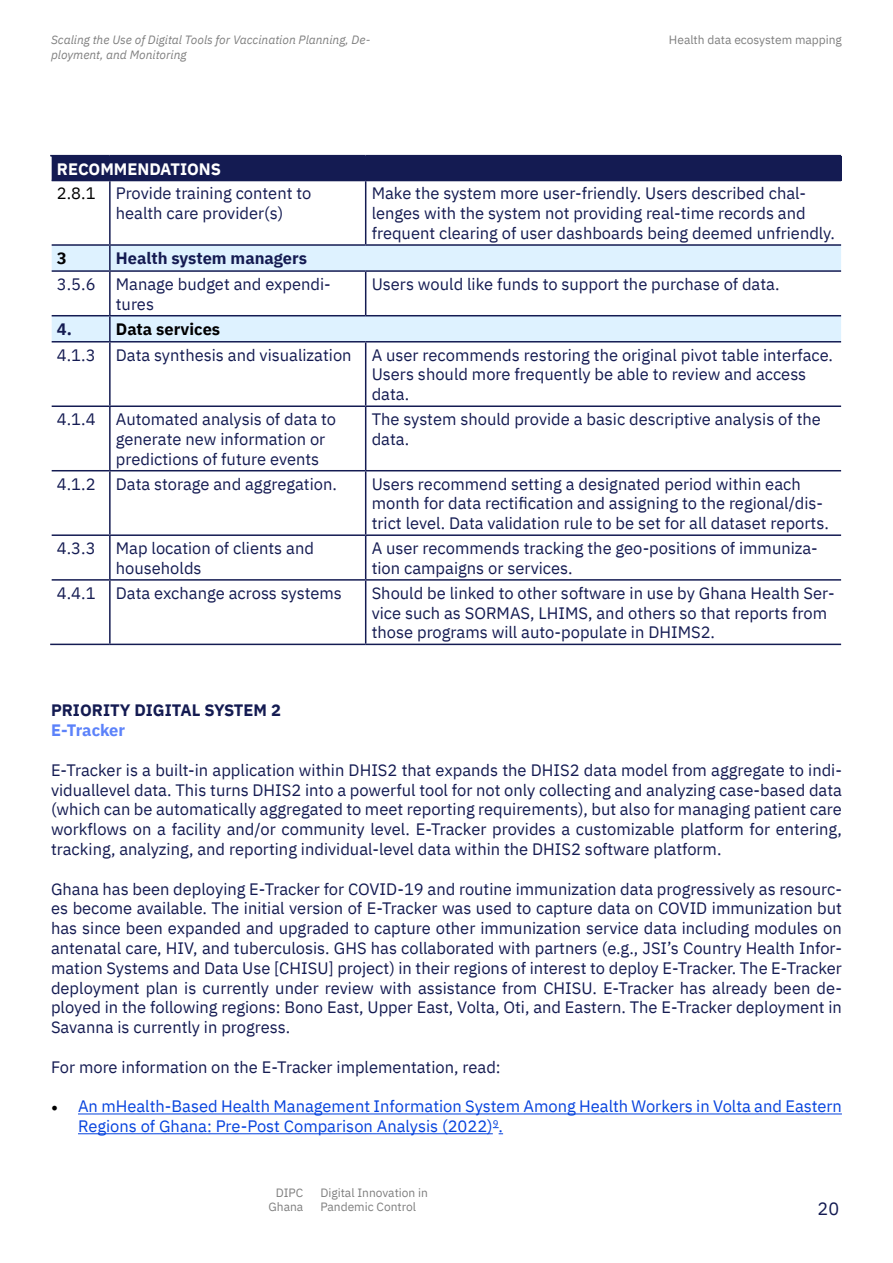
<style>
.page{position:relative;width:893px;height:1263px;background:#fff}
.page>*{position:absolute;margin:0;border:0;box-sizing:border-box;transform-origin:0 0}
.t1{font:18px "IBM Plex Sans";color:#141b52}
.t2{font:16.5px/19.8px "IBM Plex Sans";color:#141b52}
.t3{font:16.5px/19.8px "IBM Plex Sans";color:#0643de}
.t4{font:700 16.5px "IBM Plex Sans";color:#141b52}
.t5{font:700 16.5px "IBM Plex Sans";color:#000}
.t6{font:700 16.5px "IBM Plex Sans";letter-spacing:-.005em;color:#5c82fa}
.t7{font:italic 12px "IBM Plex Sans";color:#808080}
.t8{font:12px/14.4px "IBM Plex Sans";color:#808080}
.s1{font-weight:700;color:#fff}
.s2{color:#000}
.s3{font-family:"Minion Pro";font-size:18px;color:#000}
</style>
<div class="page">
<div style="left:51px;top:156px;width:790px;height:25px;background:#141b52"></div>
<svg style="left:52px;top:181px;width:789px;height:463px"></svg>
<svg style="left:52px;top:246px;width:789px;height:95px;fill:#def2ff"></svg>
<hr style="left:50px;top:156px;width:2px;height:25px;background:#fff">
<hr style="left:50px;top:155px;width:60px;height:1px;background:#141b52">
<hr style="left:110px;top:155px;width:256px;height:1px;background:#141b52">
<hr style="left:366px;top:155px;width:475px;height:1px;background:#141b52">
<hr style="left:52px;top:244px;width:58px;height:2px;background:#141b52">
<hr style="left:110px;top:244px;width:256px;height:2px;background:#141b52">
<hr style="left:366px;top:244px;width:475px;height:2px;background:#141b52">
<hr style="left:52px;top:270px;width:58px;height:2px;background:#141b52">
<hr style="left:110px;top:270px;width:256px;height:2px;background:#141b52">
<hr style="left:366px;top:270px;width:475px;height:2px;background:#141b52">
<hr style="left:52px;top:315px;width:58px;height:1px;background:#141b52">
<hr style="left:110px;top:315px;width:256px;height:1px;background:#141b52">
<hr style="left:366px;top:315px;width:475px;height:1px;background:#141b52">
<hr style="left:52px;top:341px;width:58px;height:1px;background:#141b52">
<hr style="left:110px;top:341px;width:256px;height:1px;background:#141b52">
<hr style="left:366px;top:341px;width:475px;height:1px;background:#141b52">
<hr style="left:52px;top:405px;width:58px;height:2px;background:#141b52">
<hr style="left:110px;top:405px;width:256px;height:2px;background:#141b52">
<hr style="left:366px;top:405px;width:475px;height:2px;background:#141b52">
<hr style="left:52px;top:470px;width:58px;height:1px;background:#141b52">
<hr style="left:110px;top:470px;width:256px;height:1px;background:#141b52">
<hr style="left:366px;top:470px;width:475px;height:1px;background:#141b52">
<hr style="left:52px;top:534px;width:58px;height:2px;background:#141b52">
<hr style="left:110px;top:534px;width:256px;height:2px;background:#141b52">
<hr style="left:366px;top:534px;width:475px;height:2px;background:#141b52">
<hr style="left:52px;top:579px;width:58px;height:2px;background:#141b52">
<hr style="left:110px;top:579px;width:256px;height:2px;background:#141b52">
<hr style="left:366px;top:579px;width:475px;height:2px;background:#141b52">
<hr style="left:50px;top:644px;width:60px;height:1px;background:#141b52">
<hr style="left:110px;top:644px;width:256px;height:1px;background:#141b52">
<hr style="left:366px;top:644px;width:475px;height:1px;background:#141b52">
<hr style="left:109px;top:181px;width:2px;height:63px;background:#141b52">
<hr style="left:365px;top:181px;width:1px;height:63px;background:#141b52">
<hr style="left:109px;top:246px;width:2px;height:24px;background:#141b52">
<hr style="left:109px;top:272px;width:2px;height:43px;background:#141b52">
<hr style="left:365px;top:272px;width:1px;height:43px;background:#141b52">
<hr style="left:109px;top:316px;width:2px;height:25px;background:#141b52">
<hr style="left:109px;top:342px;width:2px;height:63px;background:#141b52">
<hr style="left:365px;top:342px;width:1px;height:63px;background:#141b52">
<hr style="left:109px;top:407px;width:2px;height:63px;background:#141b52">
<hr style="left:365px;top:407px;width:1px;height:63px;background:#141b52">
<hr style="left:109px;top:471px;width:2px;height:63px;background:#141b52">
<hr style="left:365px;top:471px;width:1px;height:63px;background:#141b52">
<hr style="left:109px;top:536px;width:2px;height:43px;background:#141b52">
<hr style="left:365px;top:536px;width:1px;height:43px;background:#141b52">
<hr style="left:109px;top:581px;width:2px;height:63px;background:#141b52">
<hr style="left:365px;top:581px;width:1px;height:63px;background:#141b52">
<hr style="left:78px;top:1113px;width:764px;height:1px;background:#0643de">
<hr style="left:78px;top:1133px;width:415px;height:1px;background:#0643de">
<svg style="left:493px;top:1127px;width:10px;height:7px"></svg>
<p class="t7" style="left:51px;top:31px;width:321px">Scaling the Use of Digital Tools for Vaccination Planning, De-</p>
<p class="t8" style="left:669px;top:32px;width:174px">Health data ecosystem mapping</p>
<p class="t7" style="left:51px;top:45px;width:137px">ployment, and Monitoring</p>
<p class="t2" style="left:57px;top:155px;width:256px;line-height:24.9px"><span class="s1">RECOMMENDATIONS<br></span><span class="s2">2.8.1</span> Provide training content to</p>
<p class="t2" style="left:116px;top:202px;width:169px">health care provider(s)</p>
<p class="t2" style="left:372px;top:182px;width:465px">Make the system more user-friendly. Users described chal&shy;lenges with the system not providing real-time records and frequent clearing of user dashboards being deemed unfriendly.</p>
<p class="t5" style="left:57px;top:245px;width:11px">3</p>
<p class="t4" style="left:116px;top:245px;width:193px">Health system managers</p>
<p class="t2" style="left:116px;top:273px;width:216px;text-indent:-59px">3.5.6 Manage budget and expendi&shy;tures</p>
<p class="t2" style="left:372px;top:273px;width:409px">Users would like funds to support the purchase of data.</p>
<p class="t4" style="left:57px;top:316px;width:17px">4.</p>
<p class="t5" style="left:116px;top:316px;width:106px">Data services</p>
<p class="t2" style="left:372px;top:343px;width:463px;text-indent:-315px">4.1.3 Data synthesis and visualization A user recommends restoring the original pivot table interface.<br>Users should more frequently be able to review and access data.</p>
<p class="t2" style="left:116px;top:408px;width:222px;text-indent:-59px">4.1.4 Automated analysis of data to generate new information or predictions of future events</p>
<p class="t2" style="left:372px;top:408px;width:451px">The system should provide a basic descriptive analysis of the data.</p>
<p class="t2" style="left:57px;top:472px;width:281px">4.1.2 Data storage and aggregation.</p>
<p class="t2" style="left:372px;top:472px;width:459px">Users recommend setting a designated period within each month for data rectification and assigning to the regional/dis&shy;trict level. Data validation rule to be set for all dataset reports.</p>
<p class="t2" style="left:116px;top:537px;width:200px;text-indent:-59px">4.3.3 Map location of clients and households</p>
<p class="t2" style="left:372px;top:537px;width:448px">A user recommends tracking the geo-positions of immuniza&shy;tion campaigns or services.</p>
<p class="t2" style="left:57px;top:582px;width:286px">4.4.1 Data exchange across systems</p>
<p class="t2" style="left:372px;top:582px;width:464px">Should be linked to other software in use by Ghana Health Ser&shy;vice such as SORMAS, LHIMS, and others so that reports from those programs will auto-populate in DHIMS2.</p>
<p class="t4" style="left:51px;top:697px;width:231px">PRIORITY DIGITAL SYSTEM 2</p>
<p class="t6" style="left:51px;top:717px;width:76px">E-Tracker</p>
<p class="t2" style="left:51px;top:759px;width:792px;text-align:justify">E-Tracker is a built-in application within DHIS2 that expands the DHIS2 data model from aggregate to indi&shy;viduallevel data. This turns DHIS2 into a powerful tool for not only collecting and analyzing case-based data (which can be automatically aggregated to meet reporting requirements), but also for managing patient care workflows on a facility and/or community level. E-Tracker provides a customizable platform for entering, tracking, analyzing, and reporting individual-level data within the DHIS2 software platform.</p>
<p class="t2" style="left:51px;top:877px;width:792px;text-align:justify">Ghana has been deploying E-Tracker for COVID-19 and routine immunization data progressively as resourc&shy;es become available. The initial version of E-Tracker was used to capture data on COVID immunization but has since been expanded and upgraded to capture other immunization service data including modules on antenatal care, HIV, and tuberculosis. GHS has collaborated with partners (e.g., JSI’s Country Health Infor&shy;mation Systems and Data Use [CHISU] project) in their regions of interest to deploy E-Tracker. The E-Tracker deployment plan is currently under review with assistance from CHISU. E-Tracker has already been de&shy;ployed in the following regions: Bono East, Upper East, Volta, Oti, and Eastern. The E-Tracker deployment in Savanna is currently in progress.</p>
<p class="t2" style="left:51px;top:1056px;width:451px">For more information on the E-Tracker implementation, read:</p>
<p class="t3" style="left:78px;top:1095px;width:765px;text-indent:-27px"><span class="s3">•</span> An mHealth-Based Health Management Information System Among Health Workers in Volta and Eastern<br>Regions of Ghana: Pre-Post Comparison Analysis (2022)<sup>9</sup>.</p>
<p class="t8" style="left:269px;top:1184px;width:36px;text-align:right">DIPC<br>Ghana</p>
<p class="t8" style="left:320px;top:1184px;width:109px">Digital Innovation in<br>Pandemic Control</p>
<p class="t1" style="left:817px;top:1195px;width:23px">20</p>
</div>
